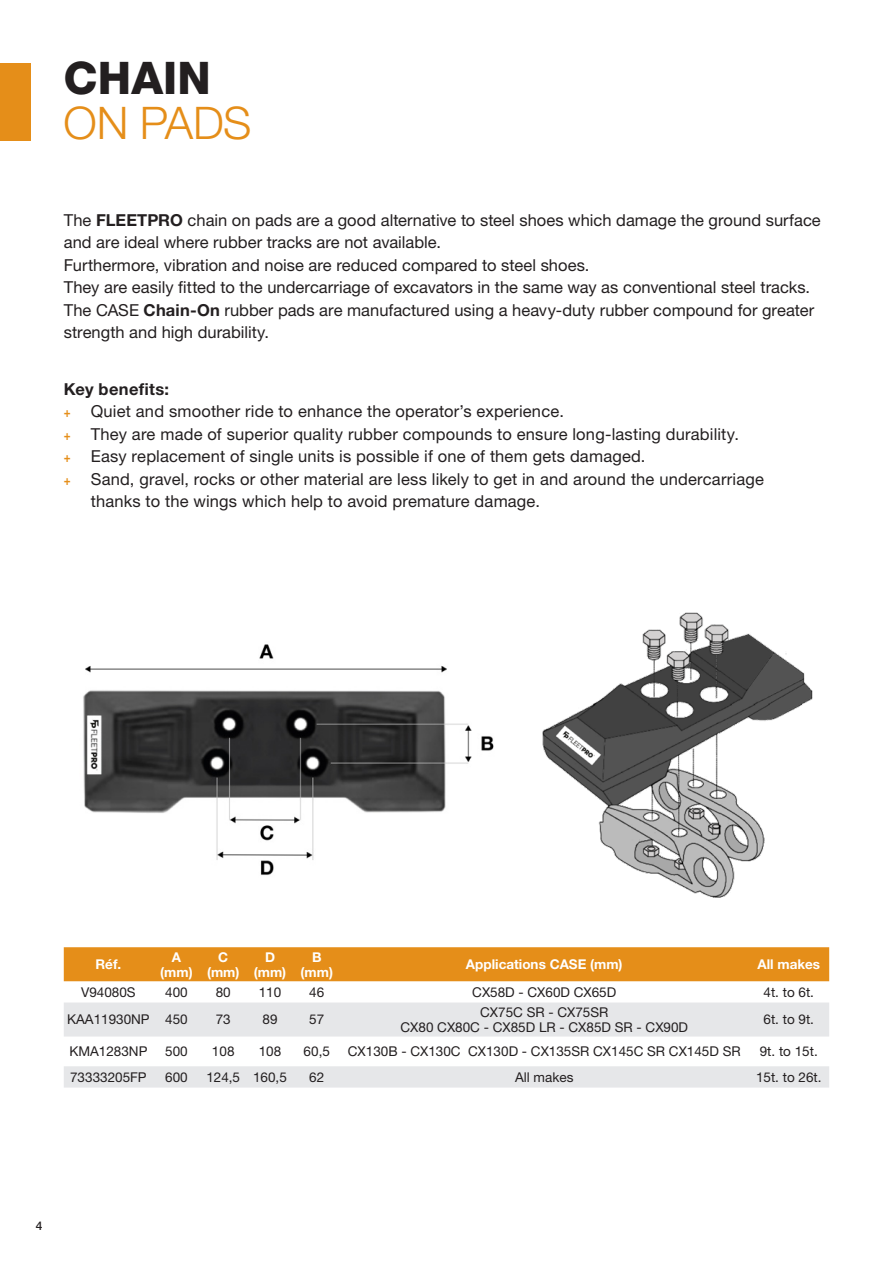
<style>
.page{position:relative;width:893px;height:1263px;background:#fff}
.page>*{position:absolute;margin:0;border:0;box-sizing:border-box;transform-origin:0 0}
.TITOLO_1{font:300 45px "Helvetica Neue LT Pro";letter-spacing:-.01em;color:#e58e19}
.TITOLO_1-2{font:800 45px "Helvetica Neue LT Pro";letter-spacing:.005em;color:#231f20}
.TXT__11-15{font:16.5px/22.5px "Helvetica Neue LT Pro";letter-spacing:.005em;color:#231f20}
.TXT__11-15-2{font:700 16.5px "Helvetica Neue LT Pro";letter-spacing:.02em;color:#231f20}
.t1{font:13.5px "Helvetica Neue LT Pro";color:#231f20}
.t2{font:700 13.5px "Helvetica Neue LT Pro";color:#fff}
.t3{font:500 12px "Helvetica Neue LT Pro";color:#231f20}
.s1{font-weight:700}
.s2{font-weight:700;font-size:13.5px;color:#e58e19}
</style>
<div class="page">
<div style="left:0;top:64px;width:31px;height:77px;background:#e58e19"></div>
<img style="left:542px;top:612px;width:271px;height:286px">
<img style="left:83px;top:644px;width:411px;height:231px">
<div style="left:64px;top:947px;width:765px;height:34px;background:#e58e19"></div>
<svg style="left:64px;top:1002px;width:765px;height:85px;fill:#e6e7e9"></svg>
<p class="TITOLO_1-2" style="left:64px;top:51px;width:149px">CHAIN</p>
<p class="TITOLO_1" style="left:64px;top:95px;width:190px">ON PADS</p>
<p class="TXT__11-15" style="left:64px;top:208px;width:758px">The <span class="s1">FLEETPRO</span> chain on pads are a good alternative to steel shoes which damage the ground surface and are ideal where rubber tracks are not available.</p>
<p class="TXT__11-15" style="left:64px;top:253px;width:527px">Furthermore, vibration and noise are reduced compared to steel shoes.</p>
<p class="TXT__11-15" style="left:64px;top:276px;width:748px">They are easily fitted to the undercarriage of excavators in the same way as conventional steel tracks.</p>
<p class="TXT__11-15" style="left:64px;top:298px;width:752px">The CASE <span class="s1">Chain-On</span> rubber pads are manufactured using a heavy-duty rubber compound for greater strength and high durability.</p>
<p class="TXT__11-15-2" style="left:64px;top:378px;width:107px">Key benefits:</p>
<p class="TXT__11-15" style="left:64px;top:400px;width:502px"><span class="s2">+</span> Quiet and smoother ride to enhance the operator’s experience.</p>
<p class="TXT__11-15" style="left:64px;top:422px;width:677px"><span class="s2">+</span> They are made of superior quality rubber compounds to ensure long-lasting durability.</p>
<p class="TXT__11-15" style="left:64px;top:445px;width:583px"><span class="s2">+</span> Easy replacement of single units is possible if one of them gets damaged.</p>
<p class="TXT__11-15" style="left:91px;top:467px;width:675px;text-indent:-27px"><span class="s2">+</span> Sand, gravel, rocks or other material are less likely to get in and around the undercarriage thanks to the wings which help to avoid premature damage.</p>
<p class="t2" style="left:96px;top:956px;width:27px">Réf.</p>
<p class="t2" style="left:172px;top:948px;width:11px">A</p>
<p class="t2" style="left:160px;top:963px;width:34px">(mm)</p>
<p class="t2" style="left:218px;top:948px;width:12px">C</p>
<p class="t2" style="left:207px;top:963px;width:34px">(mm)</p>
<p class="t2" style="left:265px;top:948px;width:12px">D</p>
<p class="t2" style="left:254px;top:963px;width:34px">(mm)</p>
<p class="t2" style="left:312px;top:948px;width:11px">B</p>
<p class="t2" style="left:301px;top:963px;width:34px">(mm)</p>
<p class="t2" style="left:466px;top:956px;width:158px">Applications CASE (mm)</p>
<p class="t2" style="left:757px;top:956px;width:64px">All makes</p>
<p class="t1" style="left:81px;top:984px;width:56px">V94080S</p>
<p class="t1" style="left:165px;top:984px;width:24px">400</p>
<p class="t1" style="left:216px;top:984px;width:17px">80</p>
<p class="t1" style="left:259px;top:984px;width:24px">110</p>
<p class="t1" style="left:309px;top:984px;width:17px">46</p>
<p class="t1" style="left:472px;top:984px;width:146px">CX58D - CX60D CX65D</p>
<p class="t1" style="left:763px;top:984px;width:52px">4t. to 6t.</p>
<p class="t1" style="left:67px;top:1011px;width:84px">KAA11930NP</p>
<p class="t1" style="left:165px;top:1011px;width:24px">450</p>
<p class="t1" style="left:216px;top:1011px;width:17px">73</p>
<p class="t1" style="left:262px;top:1011px;width:17px">89</p>
<p class="t1" style="left:309px;top:1011px;width:17px">57</p>
<p class="t1" style="left:480px;top:1004px;width:130px">CX75C SR - CX75SR</p>
<p class="t1" style="left:400px;top:1019px;width:289px">CX80 CX80C - CX85D LR - CX85D SR - CX90D</p>
<p class="t1" style="left:763px;top:1011px;width:52px">6t. to 9t.</p>
<p class="t1" style="left:69px;top:1043px;width:80px">KMA1283NP</p>
<p class="t1" style="left:165px;top:1043px;width:24px">500</p>
<p class="t1" style="left:212px;top:1043px;width:24px">108</p>
<p class="t1" style="left:259px;top:1043px;width:24px">108</p>
<p class="t1" style="left:304px;top:1043px;width:28px">60,5</p>
<p class="t1" style="left:348px;top:1043px;width:394px">CX130B - CX130C CX130D - CX135SR CX145C SR CX145D SR</p>
<p class="t1" style="left:760px;top:1043px;width:60px">9t. to 15t.</p>
<p class="t1" style="left:70px;top:1069px;width:78px">73333205FP</p>
<p class="t1" style="left:165px;top:1069px;width:24px">600</p>
<p class="t1" style="left:206px;top:1069px;width:35px">124,5</p>
<p class="t1" style="left:253px;top:1069px;width:35px">160,5</p>
<p class="t1" style="left:309px;top:1069px;width:17px">62</p>
<p class="t1" style="left:515px;top:1069px;width:60px">All makes</p>
<p class="t1" style="left:756px;top:1069px;width:67px">15t. to 26t.</p>
<p class="t3" style="left:36px;top:1218px;width:8px">4</p>
</div>
